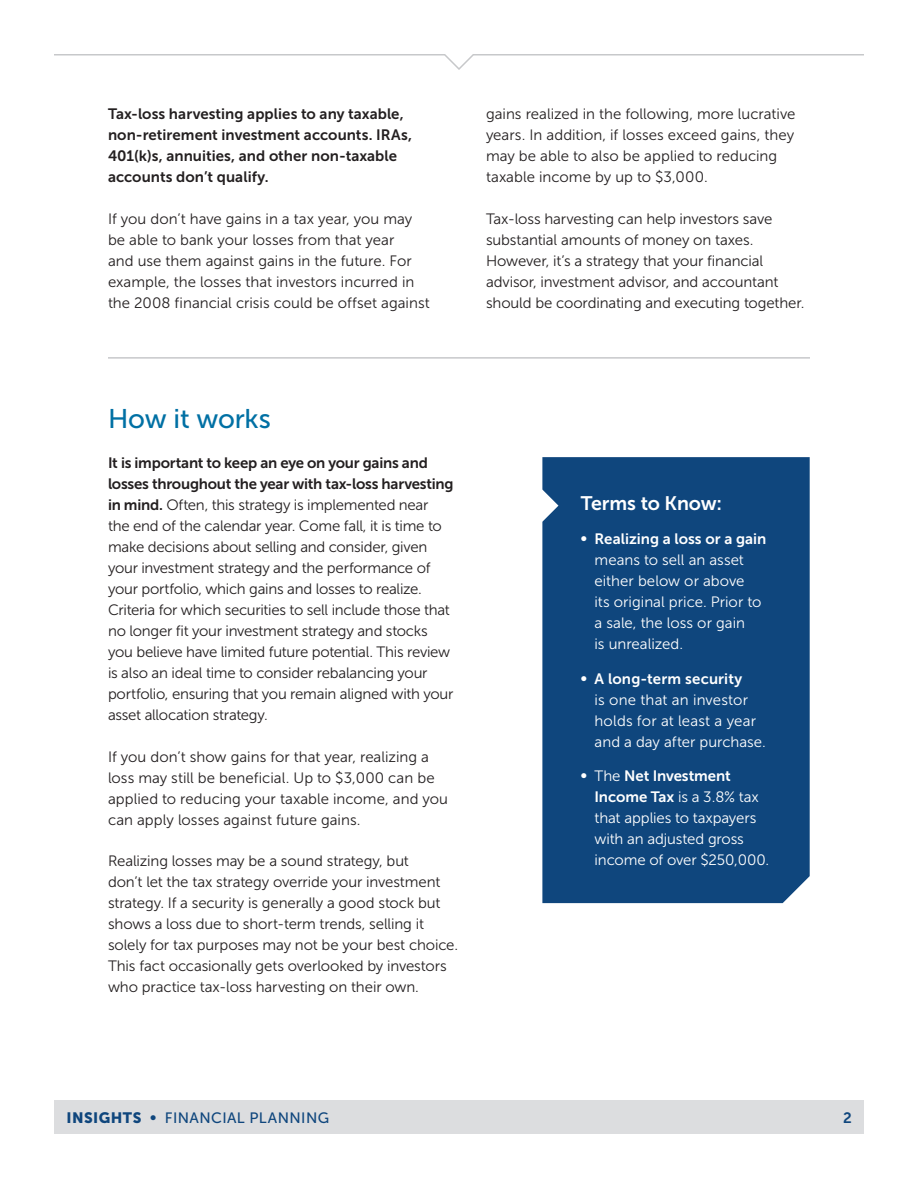
<style>
.page{position:relative;width:918px;height:1188px;background:#fff}
.page>*{position:absolute;margin:0;border:0;box-sizing:border-box;transform-origin:0 0}
.t1{font:27px "Museo Sans 500";letter-spacing:-.01em;color:#0070a4}
.t2{font:19.5px "Museo Sans 700";letter-spacing:-.01em;color:#fff}
.t3{font:15px/21px "Museo Sans 300";letter-spacing:-.01em;color:#231f20}
.t4{font:15px/21px "Museo Sans 300";color:#fff}
.t5{font:15px/21px "Museo Sans 700";letter-spacing:.005em;color:#231f20}
.t6{font:15px "Museo Sans 500";letter-spacing:.03em;color:#0f467d}
.t7{font:15px "Museo Sans 700";color:#0f467d}
.s1{font-family:"Museo Sans 700"}
.s2{font-family:"Museo Sans 900"}
</style>
<div class="page">
<div style="left:54px;top:1100px;width:810px;height:34px;background:#dcdddf"></div>
<svg style="left:54px;top:54px;width:810px;height:16px"></svg>
<div style="left:542px;top:457px;width:268px;height:446px;background:#0f467d"></div>
<svg style="left:542px;top:490px;width:16px;height:32px"></svg>
<hr style="left:108px;top:357px;width:702px;height:2px;background:#c7c8ca">
<p class="t5" style="left:108px;top:104px;width:306px">Tax-loss harvesting applies to any taxable, non-retirement investment accounts. IRAs, 401(k)s, annuities, and other non-taxable accounts don’t qualify.</p>
<p class="t3" style="left:108px;top:208px;width:323px">If you don’t have gains in a tax year, you may be able to bank your losses from that year<br>and use them against gains in the future. For example, the losses that investors incurred in the 2008 financial crisis could be offset against</p>
<p class="t3" style="left:486px;top:104px;width:311px">gains realized in the following, more lucrative years. In addition, if losses exceed gains, they may be able to also be applied to reducing taxable income by up to $3,000.</p>
<p class="t3" style="left:486px;top:208px;width:320px">Tax-loss harvesting can help investors save substantial amounts of money on taxes.<br>However, it’s a strategy that your financial advisor, investment advisor, and accountant should be coordinating and executing together.</p>
<p class="t1" style="left:108px;top:404px;width:164px">How it works</p>
<p class="t3" style="left:108px;top:453px;width:347px"><span class="s1">It is important to keep an eye on your gains and losses throughout the year with tax-loss harvesting in mind.</span> Often, this strategy is implemented near the end of the calendar year. Come fall, it is time to make decisions about selling and consider, given your investment strategy and the performance of your portfolio, which gains and losses to realize.<br>Criteria for which securities to sell include those that no longer fit your investment strategy and stocks you believe have limited future potential. This review is also an ideal time to consider rebalancing your portfolio, ensuring that you remain aligned with your asset allocation strategy.</p>
<p class="t3" style="left:108px;top:746px;width:342px">If you don’t show gains for that year, realizing a loss may still be beneficial. Up to $3,000 can be applied to reducing your taxable income, and you can apply losses against future gains.</p>
<p class="t3" style="left:108px;top:850px;width:352px">Realizing losses may be a sound strategy, but<br>don’t let the tax strategy override your investment strategy. If a security is generally a good stock but shows a loss due to short-term trends, selling it solely for tax purposes may not be your best choice.<br>This fact occasionally gets overlooked by investors who practice tax-loss harvesting on their own.</p>
<p class="t2" style="left:581px;top:492px;width:143px">Terms to Know:</p>
<p class="t4" style="left:595px;top:529px;width:173px;text-indent:-14px"><span class="s1">• Realizing a loss or a gain </span>means to sell an asset either below or above<br>its original price. Prior to a sale, the loss or gain<br>is unrealized.</p>
<p class="t4" style="left:595px;top:668px;width:173px;text-indent:-14px"><span class="s1">• A long-term security<br></span>is one that an investor holds for at least a year and a day after purchase.</p>
<p class="t4" style="left:595px;top:766px;width:176px;text-indent:-14px"><span class="s1">•</span> The <span class="s1">Net Investment<br>Income Tax</span> is a 3.8% tax that applies to taxpayers with an adjusted gross income of over $250,000.</p>
<p class="t6" style="left:67px;top:1109px;width:264px"><span class="s2">INSIGHTS</span> <span class="s1">•</span> FINANCIAL PLANNING</p>
<p class="t7" style="left:843px;top:1109px;width:10px">2</p>
</div>
